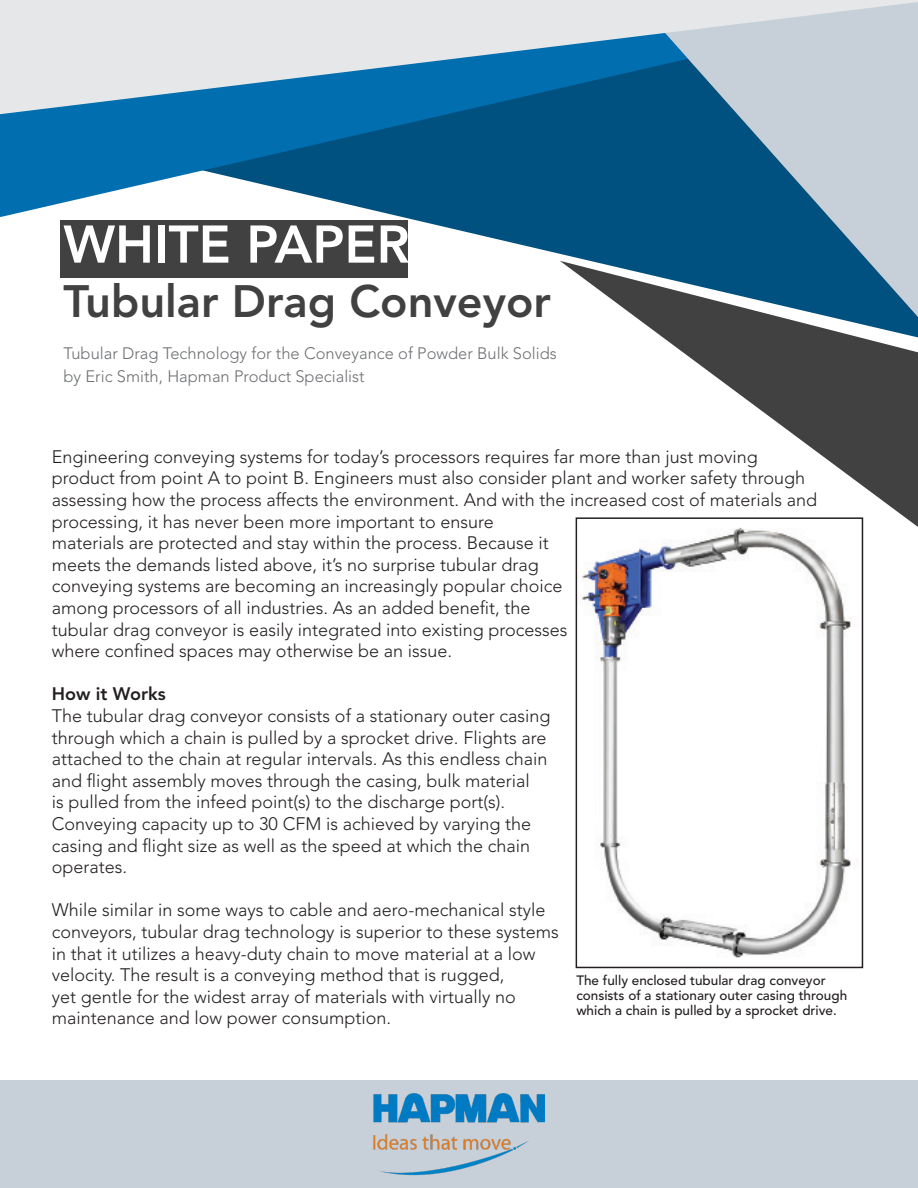
<style>
.page{position:relative;width:918px;height:1188px;background:#fff}
.page>*{position:absolute;margin:0;border:0;box-sizing:border-box;transform-origin:0 0}
.Paragraph_Style_3{font:800 52.5px "Avenir LT Std";color:#fff}
.Paragraph_Style_6{font:800 45px "Avenir LT Std";color:#414141}
.t1{font:300 18px/21.6px "Avenir LT Std";color:#231f20}
.t2{font:800 18px "Avenir LT Std";color:#231f20}
.Paragraph_Style_1{font:300 16.5px "Avenir LT Std";color:#6d6f72}
.t3{font:500 13.5px/15px "Avenir LT Std";color:#231f20}
</style>
<div class="page">
<img style="left:582px;top:527px;width:276px;height:431px">
<div style="left:576px;top:517px;width:287px;height:451px;border:2px solid #231f20"></div>
<svg style="left:60px;top:217px;width:576px;height:61px;fill:#414141"></svg>
<svg style="left:0;top:114px;width:636px;height:103px;background:#2474a2"></svg>
<svg style="left:560px;top:261px;width:358px;height:266px"></svg>
<div style="left:0;top:1080px;width:918px;height:108px;background:#c7d0d8"></div>
<img style="left:374px;top:1093px;width:170px;height:83px">
<svg style="left:636px;top:114px;width:282px;height:203px;background:#4a7e9d"></svg>
<svg style="left:0;top:0;width:918px;height:114px;background:#9ebdd1"></svg>
<p class="Paragraph_Style_3" style="left:64px;top:213px;width:348px">WHITE PAPER</p>
<p class="Paragraph_Style_6" style="left:64px;top:274px;width:489px">Tubular Drag Conveyor</p>
<p class="Paragraph_Style_1" style="left:63px;top:344px;width:495px">Tubular Drag Technology for the Conveyance of Powder Bulk Solids</p>
<p class="Paragraph_Style_1" style="left:63px;top:366px;width:303px">by Eric Smith, Hapman Product Specialist</p>
<p class="t1" style="left:52px;top:446px;width:767px">Engineering conveying systems for today’s processors requires far more than just moving product from point A to point B. Engineers must also consider plant and worker safety through assessing how the process affects the environment. And with the increased cost of materials and processing, it has never been more important to ensure<br>materials are protected and stay within the process. Because it<br>meets the demands listed above, it’s no surprise tubular drag<br>conveying systems are becoming an increasingly popular choice<br>among processors of all industries. As an added benefit, the<br>tubular drag conveyor is easily integrated into existing processes<br>where confined spaces may otherwise be an issue.</p>
<p class="t2" style="left:52px;top:684px;width:115px">How it Works</p>
<p class="t1" style="left:52px;top:705px;width:500px">The tubular drag conveyor consists of a stationary outer casing through which a chain is pulled by a sprocket drive. Flights are attached to the chain at regular intervals. As this endless chain and flight assembly moves through the casing, bulk material<br>is pulled from the infeed point(s) to the discharge port(s).<br>Conveying capacity up to 30 CFM is achieved by varying the casing and flight size as well as the speed at which the chain operates.</p>
<p class="t1" style="left:52px;top:900px;width:508px">While similar in some ways to cable and aero-mechanical style conveyors, tubular drag technology is superior to these systems in that it utilizes a heavy-duty chain to move material at a low velocity. The result is a conveying method that is rugged,<br>yet gentle for the widest array of materials with virtually no maintenance and low power consumption.</p>
<p class="t3" style="left:576px;top:973px;width:272px">The fully enclosed tubular drag conveyor consists of a stationary outer casing through which a chain is pulled by a sprocket drive.</p>
</div>
